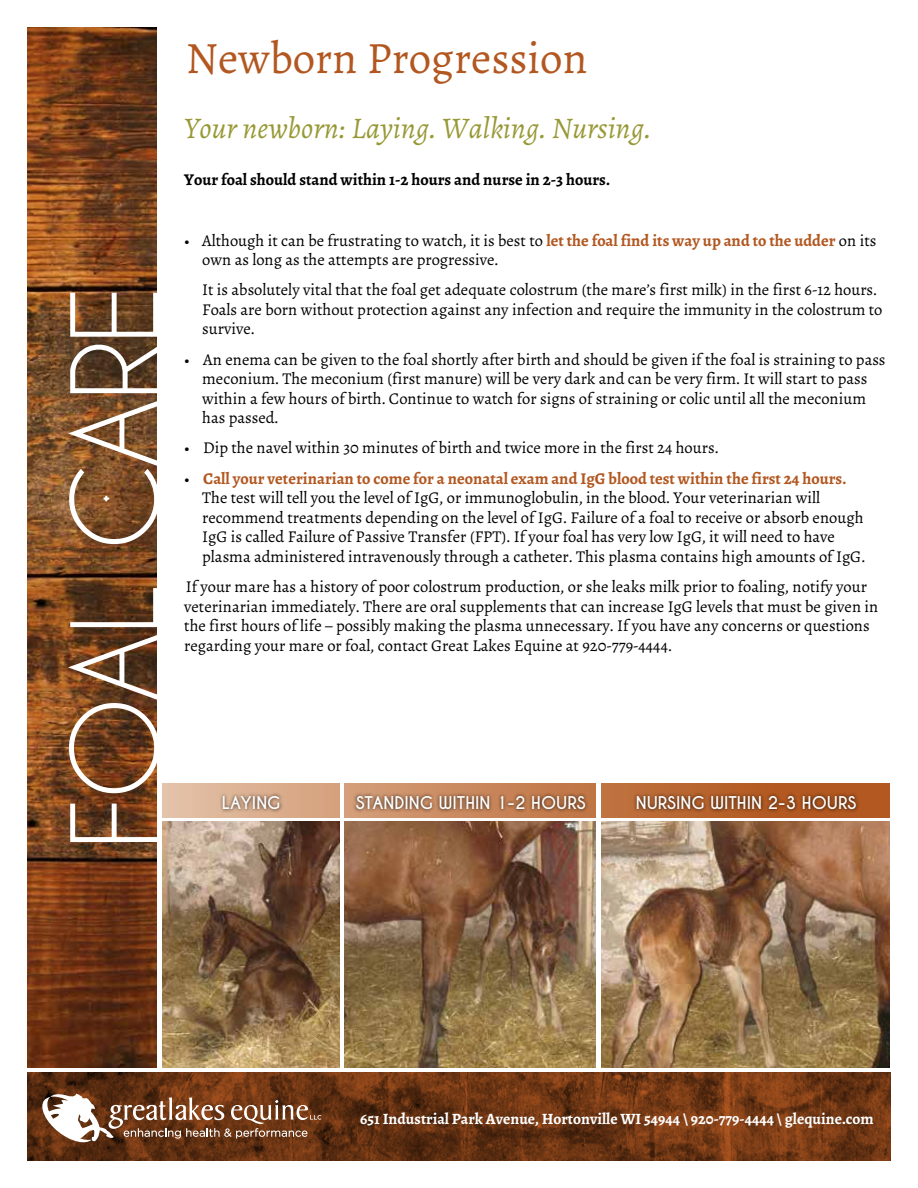
<style>
.page{position:relative;width:918px;height:1188px;background:#fff}
.page>*{position:absolute;margin:0;border:0;box-sizing:border-box;transform-origin:0 0}
.t1{font:112.5px "Caviar Dreams";letter-spacing:-.03em;color:#fff}
.t2{font:45px "Alegreya";color:#b25720}
.t3{font:italic 30px "Alegreya";color:#989936}
.t4{font:16.5px/19.5px "Alegreya";color:#000}
.t5{font:700 16.5px "Alegreya";color:#000}
.t6{font:700 16.5px "Caviar Dreams";color:#fff}
.t7{font:700 15.75px "Alegreya";color:#fff}
.s1{font-weight:700;color:#b25720}
</style>
<div class="page">
<img style="left:27px;top:1072px;width:864px;height:88px">
<svg style="left:27px;top:27px;width:130px;height:1040px;background:#75411e"></svg>
<svg style="left:104px;top:496px;width:5px;height:5px"></svg>
<img style="left:162px;top:822px;width:177px;height:245px">
<div style="left:162px;top:783px;width:177px;height:35px;background:linear-gradient(to right,#e4c3ab,#d4a07c)"></div>
<div style="left:345px;top:783px;width:250px;height:35px;background:linear-gradient(to right,#d49e7a,#c07443)"></div>
<div style="left:601px;top:783px;width:289px;height:35px;background:linear-gradient(to right,#bd6f3c,#af5218)"></div>
<img style="left:345px;top:822px;width:250px;height:245px">
<img style="left:601px;top:822px;width:289px;height:245px">
<div style="left:219px;top:792px;width:65px;height:21px;background:#000;opacity:.75"></div>
<div style="left:352px;top:792px;width:237px;height:21px;background:#000;opacity:.75"></div>
<div style="left:633px;top:792px;width:227px;height:21px;background:#000;opacity:.75"></div>
<svg style="left:42px;top:1094px;width:279px;height:48px"></svg>
<h1 class="t1" style="left:48px;top:850px;width:566px;rotate:-90deg">FOAL CARE</h1>
<h2 class="t2" style="left:186px;top:30px;width:404px">Newborn Progression</h2>
<h3 class="t3" style="left:184px;top:110px;width:468px">Your newborn: Laying. Walking. Nursing.</h3>
<p class="t5" style="left:184px;top:169px;width:427px">Your foal should stand within 1-2 hours and nurse in 2-3 hours.</p>
<p class="t4" style="left:202px;top:230px;width:676px;text-indent:-18px">• Although it can be frustrating to watch, it is best to <span class="s1">let the foal find its way up and to the udder</span> on its own as long as the attempts are progressive.</p>
<p class="t4" style="left:202px;top:280px;width:682px">It is absolutely vital that the foal get adequate colostrum (the mare’s first milk) in the first 6-12 hours.<br>Foals are born without protection against any infection and require the immunity in the colostrum to survive.</p>
<p class="t4" style="left:202px;top:350px;width:685px;text-indent:-18px">• An enema can be given to the foal shortly after birth and should be given if the foal is straining to pass meconium. The meconium (first manure) will be very dark and can be very firm. It will start to pass within a few hours of birth. Continue to watch for signs of straining or colic until all the meconium has passed.</p>
<p class="t4" style="left:184px;top:438px;width:536px">• Dip the navel within 30 minutes of birth and twice more in the first 24 hours.</p>
<p class="t4" style="left:202px;top:469px;width:665px;text-indent:-18px">• <span class="s1">Call your veterinarian to come for a neonatal exam and IgG blood test within the first 24 hours.<br></span>The test will tell you the level of IgG, or immunoglobulin, in the blood. Your veterinarian will recommend treatments depending on the level of IgG. Failure of a foal to receive or absorb enough IgG is called Failure of Passive Transfer (FPT). If your foal has very low IgG, it will need to have plasma administered intravenously through a catheter. This plasma contains high amounts of IgG.</p>
<p class="t4" style="left:184px;top:577px;width:696px">If your mare has a history of poor colostrum production, or she leaks milk prior to foaling, notify your veterinarian immediately. There are oral supplements that can increase IgG levels that must be given in the first hours of life – possibly making the plasma unnecessary. If you have any concerns or questions regarding your mare or foal, contact Great Lakes Equine at 920-779-4444.</p>
<p class="t6" style="left:222px;top:793px;width:60px">LAYING</p>
<p class="t6" style="left:356px;top:793px;width:232px">STANDING WITHIN 1-2 HOURS</p>
<p class="t6" style="left:636px;top:793px;width:222px">NURSING WITHIN 2-3 HOURS</p>
<p class="t7" style="left:360px;top:1109px;width:515px">651 Industrial Park Avenue, Hortonville WI 54944 \ 920-779-4444 \ glequine.com</p>
</div>
